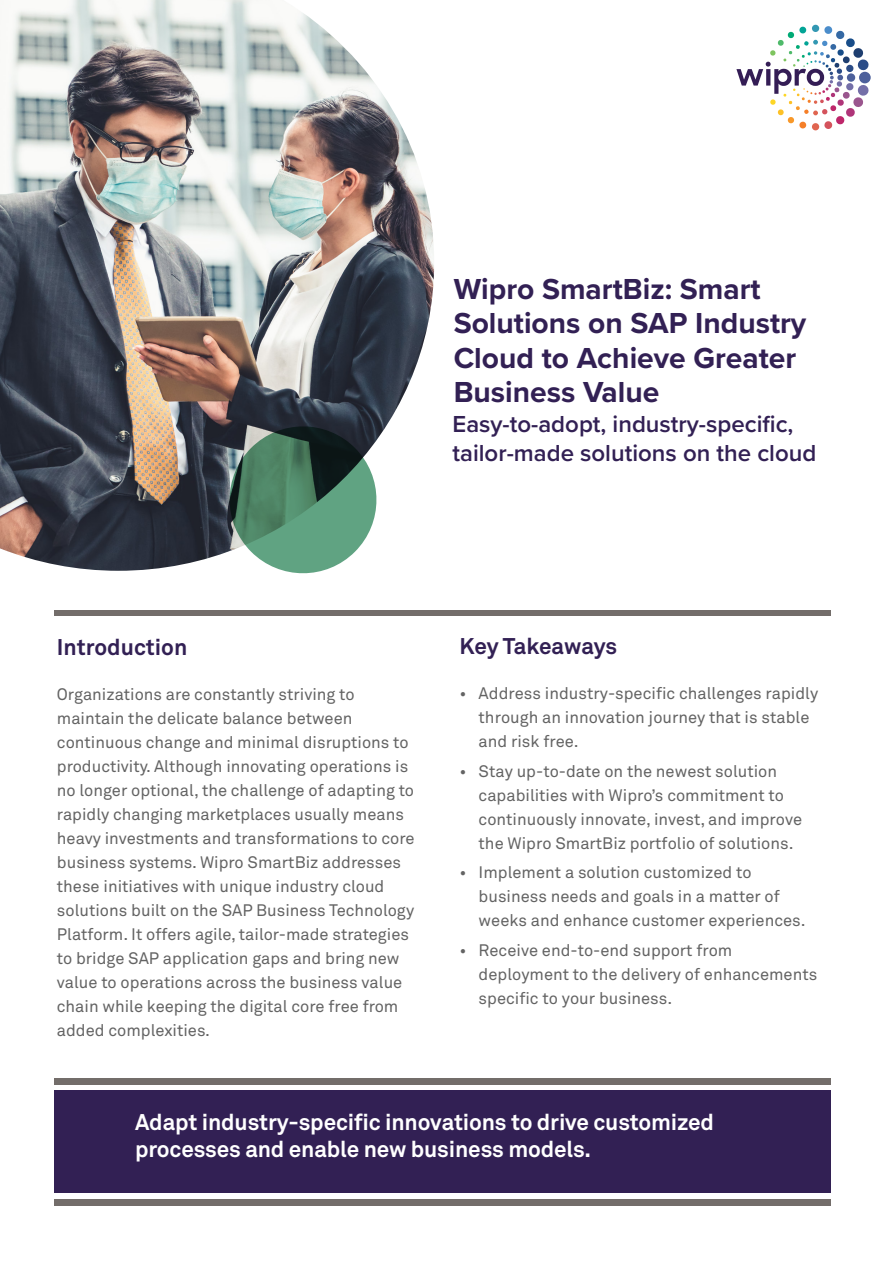
<style>
.page{position:relative;width:893px;height:1263px;background:#fff}
.page>*{position:absolute;margin:0;border:0;box-sizing:border-box;transform-origin:0 0}
.t1{font:700 30px/34.5px "Proxima Nova";color:#322054}
.t2{font:600 24px/28.5px "Proxima Nova";color:#322054}
.t3{font:700 22.5px/27px "Wipro Akkurat";letter-spacing:-.005em;color:#fff}
.t4{font:700 22.5px "Wipro Akkurat";color:#322054}
.t5{font:16.5px/24px "Wipro Akkurat";color:#636363}
</style>
<div class="page">
<img style="left:0;top:0;width:434px;height:571px">
<svg style="left:230px;top:426px;width:146px;height:147px;background:#5f8874"></svg>
<div style="left:54px;top:1078px;width:777px;height:6px;background:#736d6a"></div>
<div style="left:54px;top:1199px;width:777px;height:7px;background:#736d6a"></div>
<div style="left:55px;top:611px;width:776px;height:5px;background:#736d6a"></div>
<div style="left:54px;top:1091px;width:777px;height:102px;background:#322054"></div>
<div style="left:812px;top:25px;width:7px;height:7px;background:#3398b3;border-radius:50%"></div>
<svg style="left:859px;top:72px;width:12px;height:11px"></svg>
<div style="left:812px;top:123px;width:7px;height:7px;background:#e06550;border-radius:50%"></div>
<svg style="left:736px;top:26px;width:133px;height:103px"></svg>
<h1 class="t1" style="left:454px;top:271px;width:354px">Wipro SmartBiz: Smart<br>Solutions on SAP Industry<br>Cloud to Achieve Greater<br>Business Value</h1>
<h2 class="t2" style="left:452px;top:409px;width:365px">Easy-to-adopt, industry-specific, tailor-made solutions on the cloud</h2>
<h3 class="t4" style="left:57px;top:633px;width:132px">Introduction</h3>
<p class="t5" style="left:57px;top:682px;width:359px">Organizations are constantly striving to maintain the delicate balance between continuous change and minimal disruptions to productivity. Although innovating operations is no longer optional, the challenge of adapting to rapidly changing marketplaces usually means heavy investments and transformations to core business systems. Wipro SmartBiz addresses these initiatives with unique industry cloud solutions built on the SAP Business Technology Platform. It offers agile, tailor-made strategies to bridge SAP application gaps and bring new value to operations across the business value chain while keeping the digital core free from added complexities.</p>
<h3 class="t4" style="left:459px;top:632px;width:159px">Key Takeaways</h3>
<p class="t5" style="left:479px;top:681px;width:341px;text-indent:-19px">• Address industry-specific challenges rapidly through an innovation journey that is stable and risk free.</p>
<p class="t5" style="left:479px;top:759px;width:325px;text-indent:-19px">• Stay up-to-date on the newest solution capabilities with Wipro’s commitment to continuously innovate, invest, and improve the Wipro SmartBiz portfolio of solutions.</p>
<p class="t5" style="left:479px;top:860px;width:329px;text-indent:-19px">• Implement a solution customized to business needs and goals in a matter of weeks and enhance customer experiences.</p>
<p class="t5" style="left:479px;top:938px;width:340px;text-indent:-19px">• Receive end-to-end support from deployment to the delivery of enhancements specific to your business.</p>
<h3 class="t3" style="left:135px;top:1108px;width:580px">Adapt industry-specific innovations to drive customized processes and enable new business models.</h3>
</div>
